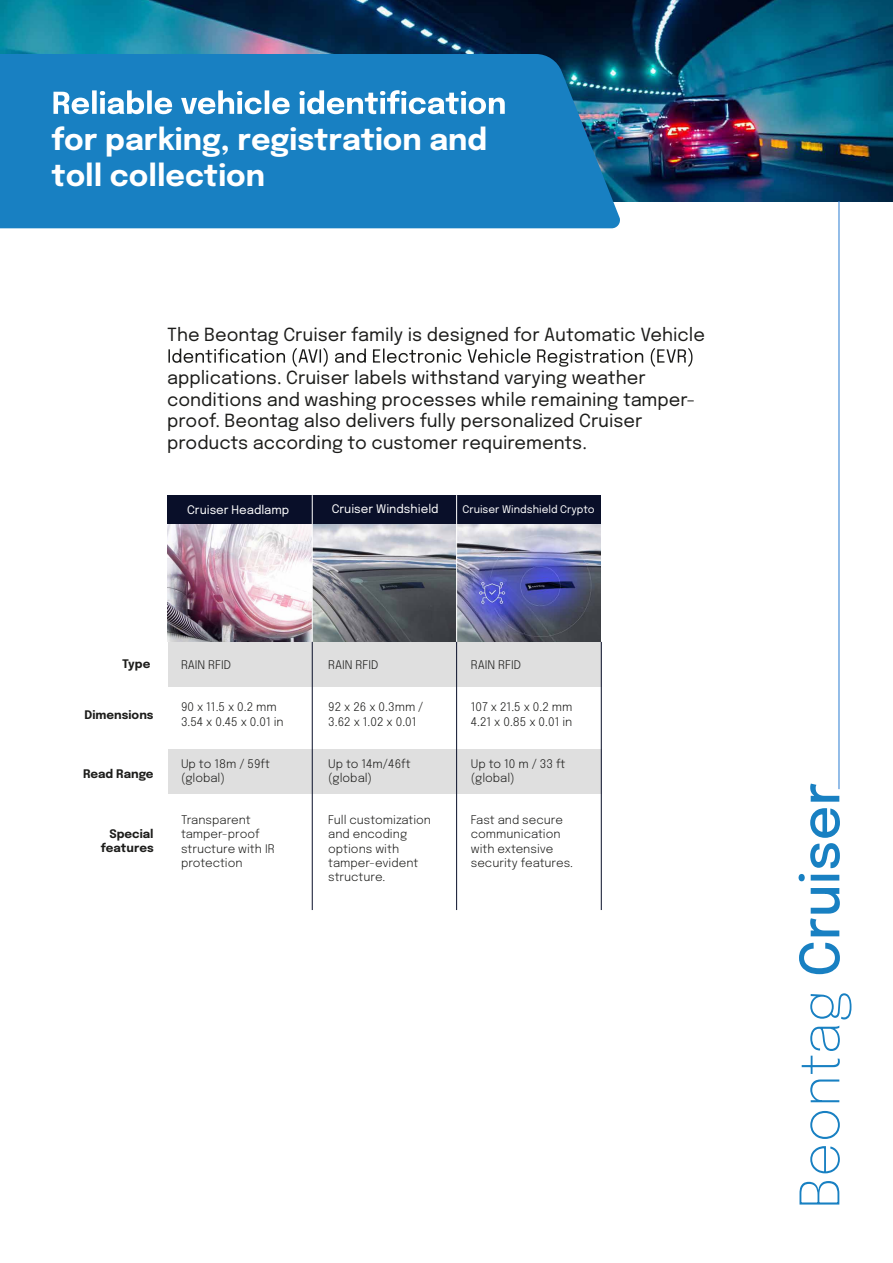
<style>
.page{position:relative;width:893px;height:1263px;background:#fff}
.page>*{position:absolute;margin:0;border:0;box-sizing:border-box;transform-origin:0 0}
.t1{font:200 54px "Epilogue";color:#1880c2}
.t2{font:700 30px/36px "Epilogue";color:#fff}
.t3{font:18px/21.6px "Epilogue";color:#1d1d1b}
.t4{font:300 11.7px/14.1px "Epilogue";color:#1d1d1b}
.t5{font:700 11.7px/14.1px "Epilogue";color:#1d1d1b;text-align:right}
.t6{font:11.7px "Epilogue";color:#fff}
.t7{font:10.5px "Epilogue";color:#fff}
.s1{font-weight:500}
</style>
<div class="page">
<img style="left:0;top:0;width:893px;height:201px">
<div style="left:0;top:54px;width:621px;height:174px;background:#1880c2"></div>
<svg style="left:168px;top:348px;width:524px;height:19px"></svg>
<svg style="left:53px;top:90px;width:452px;height:24px"></svg>
<hr style="left:839px;top:201px;width:1px;height:588px;background:#2b7cd2">
<div style="left:168px;top:642px;width:434px;height:44px;background:#dfdfdf"></div>
<div style="left:168px;top:749px;width:434px;height:45px;background:#dfdfdf"></div>
<div style="left:168px;top:495px;width:433px;height:29px;background:#090f29"></div>
<img style="left:168px;top:524px;width:433px;height:118px">
<hr style="left:312px;top:495px;width:1px;height:147px;background:#fff">
<hr style="left:456px;top:495px;width:1px;height:147px;background:#fff">
<hr style="left:312px;top:642px;width:1px;height:268px;background:#090f29">
<hr style="left:456px;top:642px;width:1px;height:268px;background:#090f29">
<hr style="left:601px;top:642px;width:1px;height:268px;background:#090f29">
<h2 class="t2" style="left:52px;top:119px;width:437px">for parking, registration and toll collection</h2>
<h3 class="t3" style="left:167px;top:323px;width:539px">The Beontag Cruiser family is designed for Automatic Vehicle</h3>
<h3 class="t3" style="left:167px;top:366px;width:530px">applications. Cruiser labels withstand varying weather conditions and washing processes while remaining tamper&shy;proof. Beontag also delivers fully personalized Cruiser products according to customer requirements.</h3>
<p class="t6" style="left:187px;top:501px;width:104px">Cruiser Headlamp</p>
<p class="t6" style="left:332px;top:500px;width:108px">Cruiser Windshield</p>
<p class="t7" style="left:463px;top:502px;width:134px">Cruiser Windshield Crypto</p>
<p class="t5" style="left:122px;top:655px;width:30px">Type</p>
<p class="t4" style="left:181px;top:657px;width:52px">RAIN RFID</p>
<p class="t4" style="left:181px;top:700px;width:104px">90 x 11.5 x 0.2 mm<br>3.54 x 0.45 x 0.01 in</p>
<p class="t4" style="left:181px;top:756px;width:91px">Up to 18m / 59ft (global)</p>
<p class="t4" style="left:181px;top:812px;width:95px">Transparent tamper-proof structure with IR protection</p>
<p class="t5" style="left:85px;top:707px;width:71px">Dimensions</p>
<p class="t5" style="left:83px;top:766px;width:72px">Read Range</p>
<p class="t5" style="left:101px;top:826px;width:54px">Special features</p>
<p class="t4" style="left:328px;top:657px;width:52px">RAIN RFID</p>
<p class="t4" style="left:328px;top:700px;width:97px">92 x 26 x 0.3mm /<br>3.62 x 1.02 x 0.01</p>
<p class="t4" style="left:328px;top:756px;width:84px">Up to 14m/46ft (global)</p>
<p class="t4" style="left:328px;top:812px;width:104px">Full customization and encoding options with tamper-evident structure.</p>
<p class="t4" style="left:471px;top:657px;width:52px">RAIN RFID</p>
<p class="t4" style="left:471px;top:700px;width:103px">107 x 21.5 x 0.2 mm<br>4.21 x 0.85 x 0.01 in</p>
<p class="t4" style="left:471px;top:756px;width:96px">Up to 10 m / 33 ft (global)</p>
<p class="t4" style="left:471px;top:812px;width:104px">Fast and secure communication with extensive security features.</p>
<h1 class="t1" style="left:784px;top:1209px;width:428px;rotate:-90deg">Beontag <span class="s1">Cruiser</span></h1>
</div>
